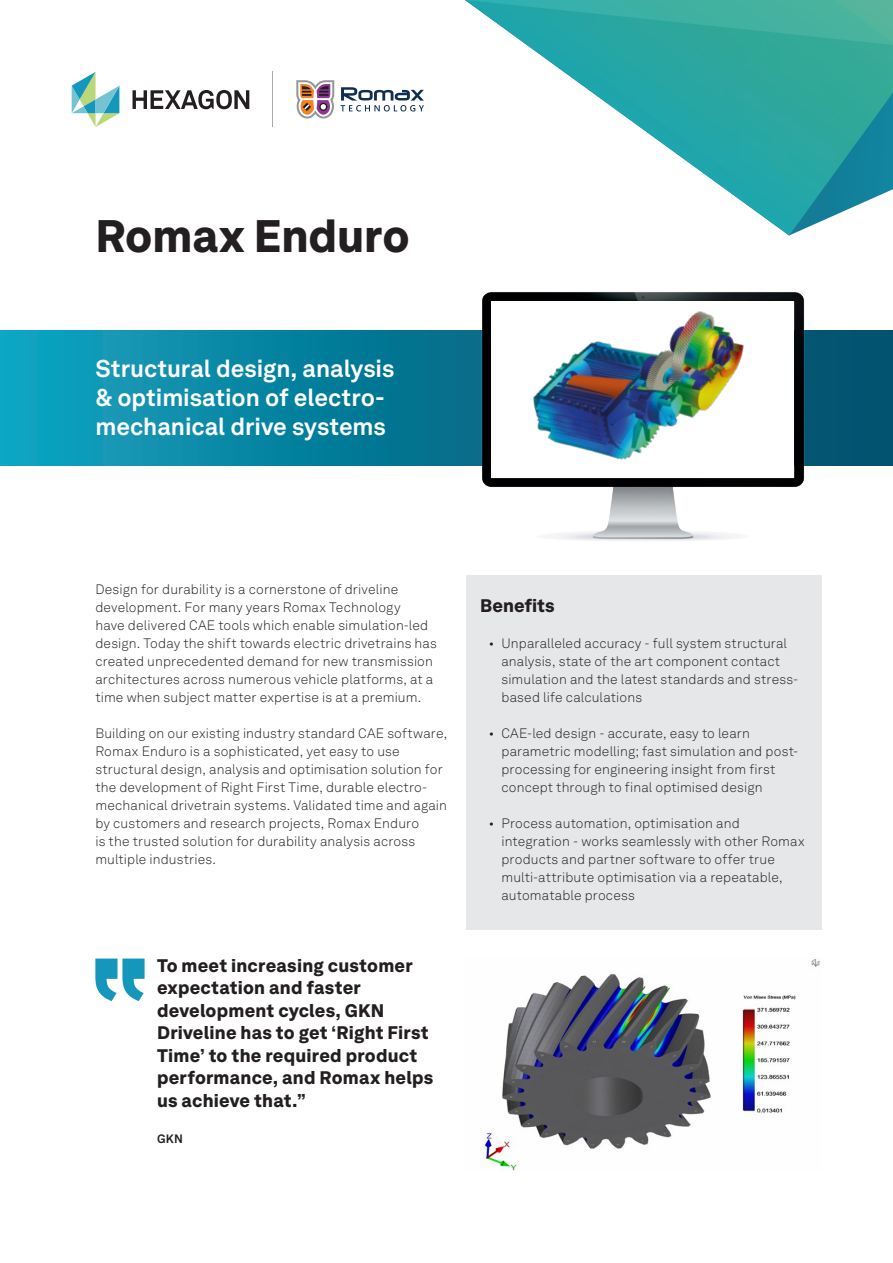
<style>
.page{position:relative;width:893px;height:1263px;background:#fff}
.page>*{position:absolute;margin:0;border:0;box-sizing:border-box;transform-origin:0 0}
.t1{font:900 45px "Hexagon Akkurat";letter-spacing:-.005em;color:#231f20}
.t2{font:700 24px/28.8px "Hexagon Akkurat";letter-spacing:-.005em;color:#fff}
.t3{font:900 18px/22.5px "Hexagon Akkurat";letter-spacing:.01em;color:#231f20}
.t4{font:300 13.5px/18px "Hexagon Akkurat";letter-spacing:.01em;color:#231f20}
.t5{font:700 12px "Hexagon Akkurat";color:#231f20}
</style>
<div class="page">
<svg style="left:0;top:330px;width:893px;height:135px;background:#08809e"></svg>
<img style="left:472px;top:292px;width:343px;height:249px">
<div style="left:492px;top:302px;width:302px;height:176px;background:#fff"></div>
<img style="left:533px;top:311px;width:211px;height:149px">
<svg style="left:465px;top:0;width:428px;height:235px"></svg>
<img style="left:483px;top:959px;width:337px;height:212px">
<div style="left:466px;top:575px;width:355px;height:355px;background:#e6e7e9"></div>
<svg style="left:95px;top:958px;width:50px;height:43px"></svg>
<svg style="left:341px;top:87px;width:83px;height:25px"></svg>
<svg style="left:296px;top:80px;width:38px;height:39px"></svg>
<hr style="left:272px;top:72px;width:1px;height:55px;background:#a8a9ad">
<svg style="left:133px;top:90px;width:116px;height:19px"></svg>
<svg style="left:72px;top:72px;width:47px;height:55px"></svg>
<h1 class="t1" style="left:95px;top:200px;width:316px">Romax Enduro</h1>
<h2 class="t2" style="left:95px;top:353px;width:300px">Structural design, analysis &amp; optimisation of electro&shy;mechanical drive systems</h2>
<p class="t4" style="left:95px;top:579px;width:343px">Design for durability is a cornerstone of driveline development. For many years Romax Technology<br>have delivered CAE tools which enable simulation-led design. Today the shift towards electric drivetrains has created unprecedented demand for new transmission architectures across numerous vehicle platforms, at a time when subject matter expertise is at a premium.</p>
<p class="t4" style="left:95px;top:723px;width:353px">Building on our existing industry standard CAE software, Romax Enduro is a sophisticated, yet easy to use structural design, analysis and optimisation solution for the development of Right First Time, durable electro&shy;mechanical drivetrain systems. Validated time and again by customers and research projects, Romax Enduro<br>is the trusted solution for durability analysis across multiple industries.</p>
<h3 class="t3" style="left:157px;top:953px;width:278px">To meet increasing customer expectation and faster development cycles, GKN<br>Driveline has to get ‘Right First<br>Time’ to the required product performance, and Romax helps us achieve that.”</h3>
<p class="t5" style="left:157px;top:1129px;width:27px">GKN</p>
<h3 class="t3" style="left:480px;top:593px;width:76px">Benefits</h3>
<p class="t4" style="left:501px;top:633px;width:298px;text-indent:-13px">• Unparalleled accuracy - full system structural analysis, state of the art component contact simulation and the latest standards and stress&shy;based life calculations</p>
<p class="t4" style="left:501px;top:723px;width:298px;text-indent:-13px">• CAE-led design - accurate, easy to learn parametric modelling; fast simulation and post&shy;processing for engineering insight from first concept through to final optimised design</p>
<p class="t4" style="left:501px;top:813px;width:305px;text-indent:-13px">• Process automation, optimisation and integration - works seamlessly with other Romax products and partner software to offer true multi-attribute optimisation via a repeatable, automatable process</p>
</div>
